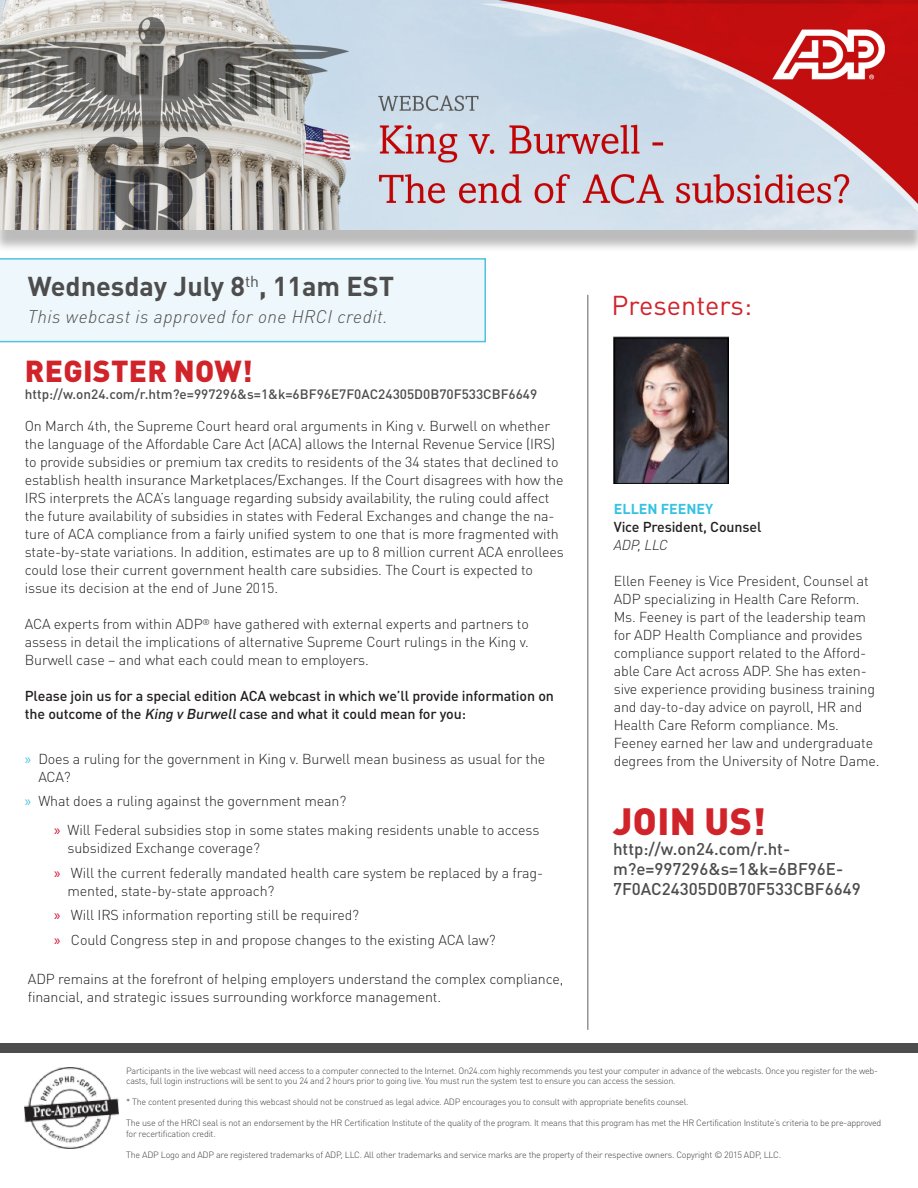
<style>
.page{position:relative;width:918px;height:1188px;background:#fff}
.page>*{position:absolute;margin:0;border:0;box-sizing:border-box;transform-origin:0 0}
.t1{font:900 37.5px "DINOT";letter-spacing:.01em;color:#d1232a}
.t2{font:900 30px "DINOT";letter-spacing:.01em;color:#d1232a}
.t3{font:700 27px "DINOT";color:#4d4d4d}
.t4{font:27px "DINOT";color:#d1232a}
.t5{font:italic 300 18px "DINOT";letter-spacing:.025em;color:#4d4d4d}
.t6{font:500 16.8px/20.2px "DINOT";color:#4d4d4d}
.Paragraph_Style_1{font:300 14.25px/18px "DINOT";letter-spacing:-.01em;color:#231f20}
.t7{font:500 14.25px/18px "DINOT";letter-spacing:-.01em;color:#231f20}
.t8{font:700 14.25px "DINOT";color:#35c2e0}
.t9{font:italic 300 14.25px "DINOT";letter-spacing:-.01em;color:#231f20}
.t10{font:500 13.5px "DINOT";color:#4d4d4d}
.t11{font:300 9px/10.5px "DINOT";letter-spacing:-.025em;color:#404042}
.s1{font-style:italic}
.s2{font-family:"Myriad Pro";font-weight:400;font-size:15px;color:#4fc2e0}
.s3{font-family:"Myriad Pro";font-weight:400;font-size:15px;color:#d30d2b}
</style>
<div class="page">
<div style="left:0;top:258px;width:486px;height:84px;background:#eef7fb"></div>
<hr style="left:587px;top:295px;width:2px;height:735px;background:#919496">
<img style="left:613px;top:337px;width:116px;height:146px">
<img style="left:25px;top:1067px;width:94px;height:82px">
<div style="left:0;top:1043px;width:918px;height:10px;background:#4d4d4d"></div>
<div style="left:0;top:7px;width:918px;height:246px;background:#231f20;opacity:.3"></div>
<img style="left:0;top:0;width:918px;height:230px">
<p class="t3" style="left:28px;top:269px;width:368px">Wednesday July 8<sup>th</sup>, 11am EST</p>
<p class="t5" style="left:28px;top:306px;width:361px">This webcast is approved for one HRCI credit.</p>
<p class="t2" style="left:25px;top:351px;width:229px">REGISTER NOW!</p>
<p class="t10" style="left:25px;top:385px;width:514px">http://w.on24.com/r.htm?e=997296&amp;s=1&amp;k=6BF96E7F0AC24305D0B70F533CBF6649</p>
<p class="Paragraph_Style_1" style="left:25px;top:417px;width:541px">On March 4th, the Supreme Court heard oral arguments in King v. Burwell on whether the language of the Affordable Care Act (ACA) allows the Internal Revenue Service (IRS) to provide subsidies or premium tax credits to residents of the 34 states that declined to establish health insurance Marketplaces/Exchanges. If the Court disagrees with how the IRS interprets the ACA’s language regarding subsidy availability, the ruling could affect the future availability of subsidies in states with Federal Exchanges and change the na&shy;ture of ACA compliance from a fairly unified system to one that is more fragmented with state-by-state variations. In addition, estimates are up to 8 million current ACA enrollees could lose their current government health care subsidies. The Court is expected to issue its decision at the end of June 2015.</p>
<p class="Paragraph_Style_1" style="left:25px;top:615px;width:506px;text-align:justify">ACA experts from within ADP<sup>®</sup> have gathered with external experts and partners to assess in detail the implications of alternative Supreme Court rulings in the King v.<br>Burwell case – and what each could mean to employers.</p>
<p class="t7" style="left:25px;top:687px;width:531px">Please join us for a special edition ACA webcast in which we’ll provide information on the outcome of the <span class="s1">King v Burwell</span>case and what it could mean for you:</p>
<p class="Paragraph_Style_1" style="left:38px;top:749px;width:508px;text-indent:-14px"><span class="s2">»</span> Does a ruling for the government in King v. Burwell mean business as usual for the<br>ACA?</p>
<p class="Paragraph_Style_1" style="left:25px;top:792px;width:323px"><span class="s2">»</span> What does a ruling against the government mean?</p>
<p class="Paragraph_Style_1" style="left:68px;top:821px;width:473px;text-indent:-14px"><span class="s3">»</span> Will Federal subsidies stop in some states making residents unable to access subsidized Exchange coverage?</p>
<p class="Paragraph_Style_1" style="left:68px;top:863px;width:477px;text-indent:-14px"><span class="s3">»</span> Will the current federally mandated health care system be replaced by a frag&shy;mented, state-by-state approach?</p>
<p class="Paragraph_Style_1" style="left:54px;top:906px;width:307px"><span class="s3">»</span> Will IRS information reporting still be required?</p>
<p class="Paragraph_Style_1" style="left:54px;top:931px;width:443px"><span class="s3">»</span> Could Congress step in and propose changes to the existing ACA law?</p>
<p class="Paragraph_Style_1" style="left:28px;top:970px;width:537px">ADP remains at the forefront of helping employers understand the complex compliance, financial, and strategic issues surrounding workforce management.</p>
<p class="t4" style="left:612px;top:289px;width:142px">Presenters:</p>
<p class="t8" style="left:614px;top:500px;width:101px">ELLEN FEENEY</p>
<p class="t7" style="left:614px;top:518px;width:149px">Vice President, Counsel</p>
<p class="t9" style="left:614px;top:537px;width:56px">ADP, LLC</p>
<p class="Paragraph_Style_1" style="left:614px;top:572px;width:267px">Ellen Feeney is Vice President, Counsel at ADP specializing in Health Care Reform.<br>Ms. Feeney is part of the leadership team for ADP Health Compliance and provides compliance support related to the Afford&shy;able Care Act across ADP. She has exten&shy;sive experience providing business training and day-to-day advice on payroll, HR and Health Care Reform compliance. Ms.<br>Feeney earned her law and undergraduate degrees from the University of Notre Dame.</p>
<p class="t1" style="left:613px;top:796px;width:154px">JOIN US!</p>
<p class="t6" style="left:613px;top:838px;width:249px">http://w.on24.com/r.ht&shy;m?e=997296&amp;s=1&amp;k=6BF96E-<br>7F0AC24305D0B70F533CBF6649</p>
<p class="t11" style="left:126px;top:1065px;width:753px">Participants in the live webcast will need access to a computer connected to the Internet. On24.com highly recommends you test your computer in advance of the webcasts. Once you register for the web&shy;casts, full login instructions will be sent to you 24 and 2 hours prior to going live. You must run the system test to ensure you can access the session.</p>
<p class="t11" style="left:126px;top:1097px;width:564px">* The content presented during this webcast should not be construed as legal advice. ADP encourages you to consult with appropriate benefits counsel.</p>
<p class="t11" style="left:126px;top:1118px;width:757px">The use of the HRCI seal is not an endorsement by the HR Certification Institute of the quality of the program. It means that this program has met the HR Certification Institute’s criteria to be pre-approved for recertification credit.</p>
<p class="t11" style="left:126px;top:1149px;width:656px">The ADP Logo and ADP are registered trademarks of ADP, LLC. All other trademarks and service marks are the property of their respective owners. Copyright © 2015 ADP, LLC.</p>
</div>
